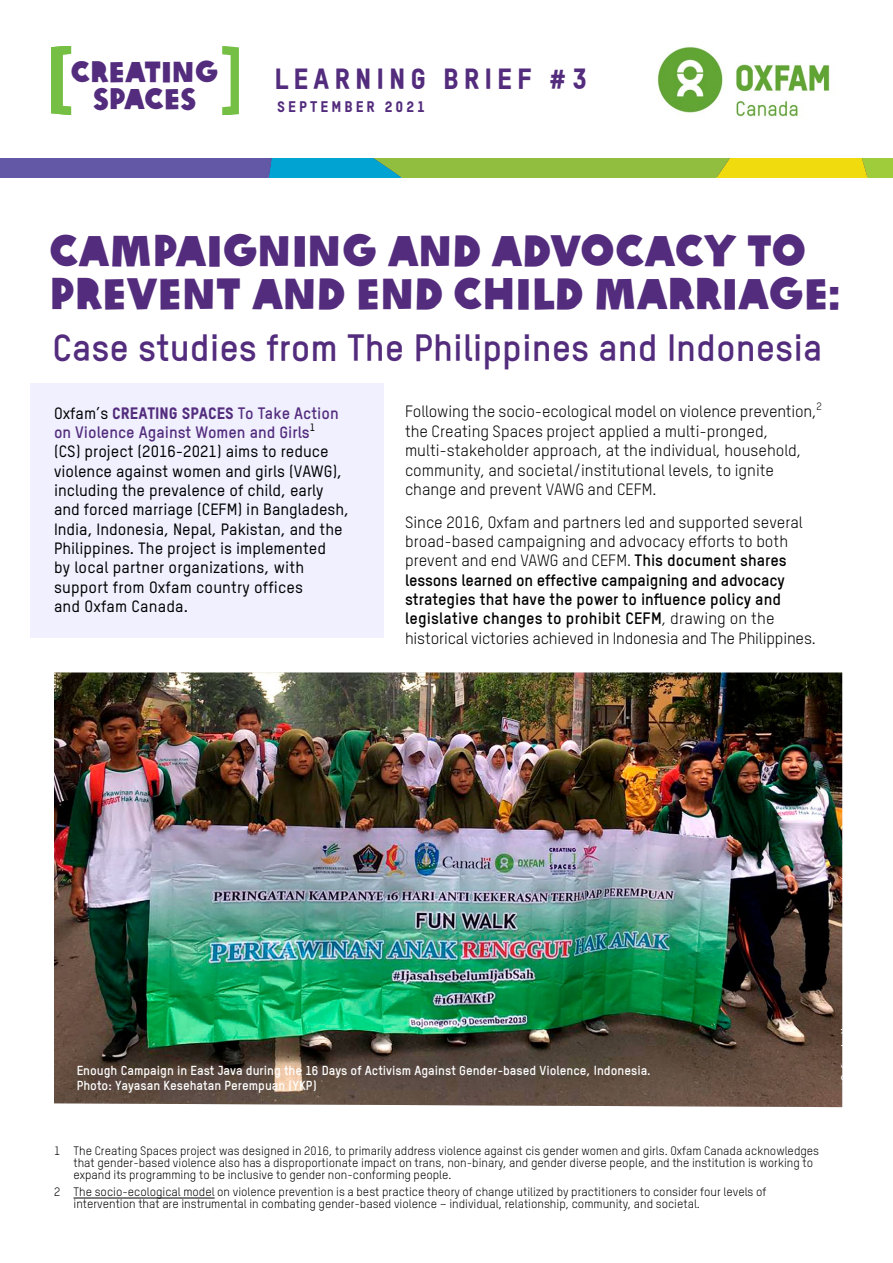
<style>
.page{position:relative;width:893px;height:1263px;background:#fff}
.page>*{position:absolute;margin:0;border:0;box-sizing:border-box;transform-origin:0 0}
.t1{font:42.75px/42.8px "Oxfam Global Headline";color:#532c7d}
.t2{font:700 37.05px "Oxfam TSTARPRO";color:#532c7d}
.t3{font:28.65px/27.5px "Oxfam Global Headline";color:#532c7d;text-align:center}
.t4{font:28.5px "Oxfam TSTARPRO Headline";letter-spacing:.17em;color:#532c7d}
.t5{font:16.2px/19.4px "Oxfam TSTARPRO";color:#000}
.t6{font:500 16.2px/19.4px "Oxfam TSTARPRO";color:#000}
.t7{font:700 16.2px/19.4px "Oxfam TSTARPRO";color:#532c7d}
.t8{font:15px "Oxfam TSTARPRO Headline";letter-spacing:.2em;color:#532c7d}
.credit{font:700 12.75px/14.2px "Oxfam TSTARPRO";color:#fff}
.t9{font:12px/12px "Oxfam TSTARPRO";color:#000}
.credit-2{font:500 12px "Oxfam TSTARPRO";color:#fff}
.t10{font:10.5px "Oxfam TSTARPRO";color:#000}
.t11{font:500 10.5px "Oxfam TSTARPRO";color:#000}
.s1{font-weight:500;color:#000}
.s2{font-family:"Oxfam TSTARPRO Headline";font-weight:400}
.s3{font-weight:700}
</style>
<div class="page">
<img style="left:54px;top:672px;width:788px;height:435px">
<div style="left:30px;top:383px;width:353px;height:255px;background:#f0f0ff"></div>
<hr style="left:74px;top:1198px;width:141px;height:1px;background:#000">
<svg style="left:51px;top:46px;width:20px;height:69px"></svg>
<svg style="left:222px;top:46px;width:17px;height:69px"></svg>
<img style="left:657px;top:46px;width:173px;height:71px">
<svg style="left:0;top:158px;width:893px;height:19px;background:#7fa069"></svg>
<p class="t3" style="left:71px;top:55px;width:149px">CREATING<br>SPACES</p>
<p class="t4" style="left:275px;top:57px;width:314px">LEARNING BRIEF #3</p>
<p class="t8" style="left:277px;top:95px;width:149px">SEPTEMBER 2021</p>
<p class="t1" style="left:50px;top:225px;width:791px">CAMPAIGNING AND ADVOCACY TO<br>PREVENT AND END CHILD MARRIAGE:</p>
<p class="t2" style="left:52px;top:319px;width:771px">Case studies from The Philippines and Indonesia</p>
<p class="t7" style="left:54px;top:402px;width:286px"><span class="s1">Oxfam’s</span> <span class="s2">CREATING SPACES</span> To Take Action on Violence Against Women and Girls</p>
<p class="t11" style="left:310px;top:419px;width:7px">1</p>
<p class="t6" style="left:54px;top:441px;width:297px">(CS) project (2016-2021) aims to reduce violence against women and girls (VAWG), including the prevalence of child, early and forced marriage (CEFM) in Bangladesh, India, Indonesia, Nepal, Pakistan, and the Philippines. The project is implemented<br>by local partner organizations, with support from Oxfam country offices<br>and Oxfam Canada.</p>
<p class="t5" style="left:405px;top:401px;width:413px">Following the socio-ecological model on violence prevention,</p>
<p class="t10" style="left:817px;top:398px;width:7px">2</p>
<p class="t5" style="left:405px;top:420px;width:398px">the Creating Spaces project applied a multi-pronged, multi-stakeholder approach, at the individual, household, community, and societal/institutional levels, to ignite change and prevent VAWG and CEFM.</p>
<p class="t5" style="left:405px;top:511px;width:412px">Since 2016, Oxfam and partners led and supported several broad-based campaigning and advocacy efforts to both prevent and end VAWG and CEFM. <span class="s3">This document shares lessons learned on effective campaigning and advocacy strategies that have the power to influence policy and legislative changes to prohibit CEFM</span>, drawing on the historical victories achieved in Indonesia and The Philippines.</p>
<p class="credit" style="left:77px;top:1062px;width:576px">Enough Campaign in East Java during the 16 Days of Activism Against Gender-based Violence, Indonesia.<br>Photo: Yayasan Kesehatan Perempuan (YKP)</p>
<p class="t9" style="left:74px;top:1144px;width:747px;text-indent:-20px">1 The Creating Spaces project was designed in 2016, to primarily address violence against cis gender women and girls. Oxfam Canada acknowledges that gender-based violence also has a disproportionate impact on trans, non-binary, and gender diverse people, and the institution is working to expand its programming to be inclusive to gender non-conforming people.</p>
<p class="t9" style="left:74px;top:1185px;width:694px;text-indent:-20px">2 The socio-ecological model on violence prevention is a best practice theory of change utilized by practitioners to consider four levels of intervention that are instrumental in combating gender-based violence – individual, relationship, community, and societal.</p>
<p class="credit-2" style="left:837px;top:1081px;width:61px;rotate:-90deg">Oxfam India</p>
</div>
